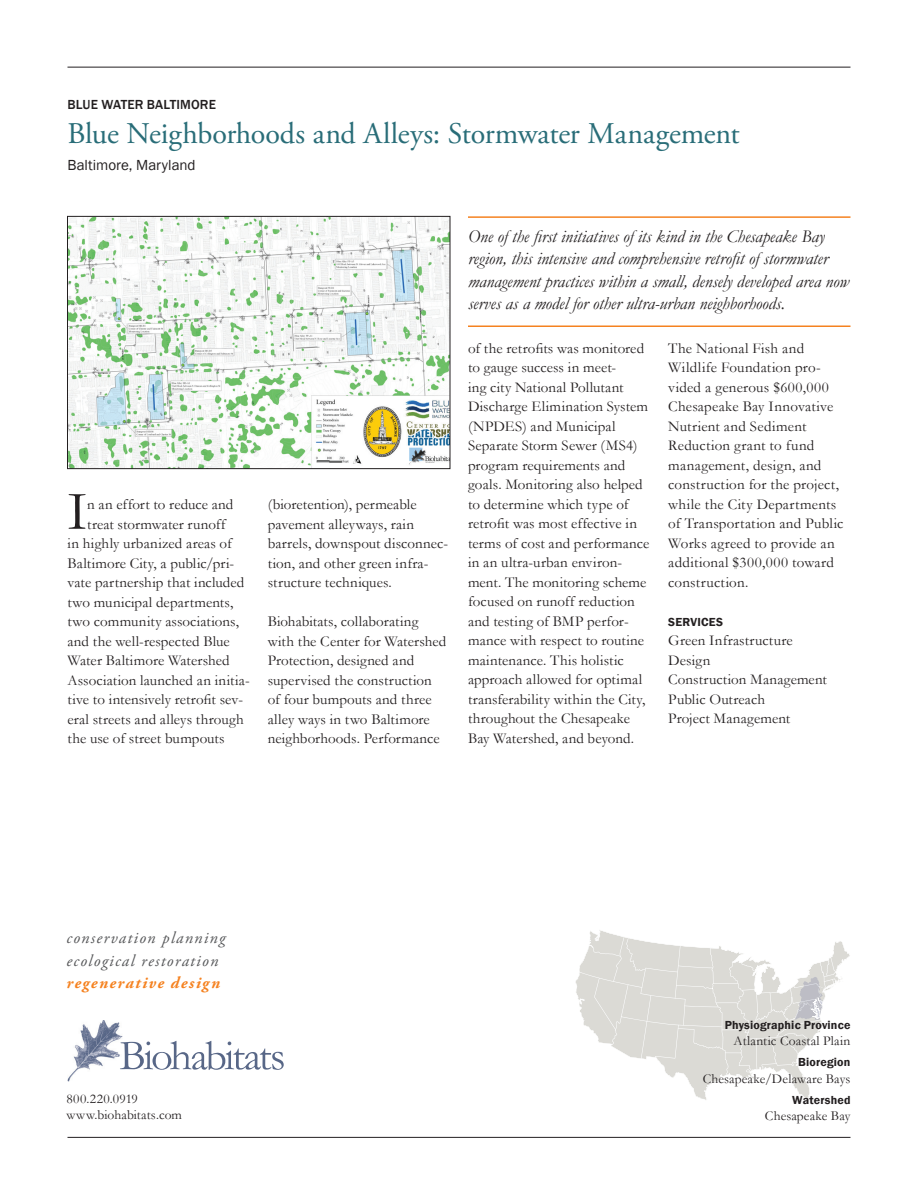
<style>
.page{position:relative;width:918px;height:1188px;background:#fff}
.page>*{position:absolute;margin:0;border:0;box-sizing:border-box;transform-origin:0 0}
.t1{font:55.5px "Garamond";color:#231f20}
.t2{font:30px "Adobe Garamond Pro";letter-spacing:-.01em;color:#296d78}
.t3{font:italic 18px/22.5px "Garamond";letter-spacing:-.005em;color:#231f20}
.t4{font:italic 16.5px/22.5px "Adobe Garamond Pro";letter-spacing:.08em;color:#57585a}
.t5{font:italic 700 16.5px "Adobe Garamond Pro";letter-spacing:.09em;color:#f58220}
.t6{font:15px/19.5px "Garamond";letter-spacing:.01em;color:#231f20}
.t7{font:15px "Franklin Gothic";color:#231f20}
.t8{font:13.5px/16.2px "Garamond";letter-spacing:.01em;color:#231f20}
.t9{font:500 13.5px "Franklin Gothic";letter-spacing:.01em;color:#231f20}
.t10{font:600 12px "Franklin Gothic";letter-spacing:.015em;color:#231f20}
</style>
<div class="page">
<img style="left:69px;top:218px;width:379px;height:249px">
<div style="left:67px;top:216px;width:383px;height:253px;border:1px solid #231f20"></div>
<img style="left:68px;top:1020px;width:55px;height:61px">
<svg style="left:120px;top:1041px;width:164px;height:29px"></svg>
<svg style="left:575px;top:946px;width:275px;height:154px"></svg>
<svg style="left:579px;top:930px;width:264px;height:147px"></svg>
<img style="left:797px;top:1001px;width:14px;height:8px">
<hr style="left:68px;top:1137px;width:782px;height:1px;background:#231f20">
<hr style="left:68px;top:67px;width:782px;height:1px;background:#231f20">
<hr style="left:468px;top:326px;width:382px;height:1px;background:#f58220">
<hr style="left:468px;top:216px;width:382px;height:2px;background:#f58220">
<p class="t9" style="left:68px;top:96px;width:150px">BLUE WATER BALTIMORE</p>
<h2 class="t2" style="left:68px;top:116px;width:674px">Blue Neighborhoods and Alleys: Stormwater Management</h2>
<p class="t7" style="left:68px;top:156px;width:130px">Baltimore, Maryland</p>
<h1 class="t1" style="left:68px;top:474px;width:21px">I</h1>
<p class="t6" style="left:87px;top:494px;width:148px">n an effort to reduce and</p>
<p class="t6" style="left:87px;top:514px;width:140px">treat stormwater runoff</p>
<p class="t6" style="left:68px;top:533px;width:166px">in highly urbanized areas of</p>
<p class="t6" style="left:68px;top:553px;width:168px">Baltimore City, a public/pri-</p>
<p class="t6" style="left:68px;top:572px;width:178px">vate partnership that included</p>
<p class="t6" style="left:68px;top:592px;width:167px">two municipal departments,</p>
<p class="t6" style="left:68px;top:611px;width:173px">two community associations,</p>
<p class="t6" style="left:68px;top:631px;width:164px">and the well-respected Blue</p>
<p class="t6" style="left:68px;top:650px;width:164px">Water Baltimore Watershed</p>
<p class="t6" style="left:68px;top:670px;width:184px">Association launched an initia-</p>
<p class="t6" style="left:68px;top:689px;width:177px">tive to intensively retrofit sev-</p>
<p class="t6" style="left:68px;top:709px;width:178px">eral streets and alleys through</p>
<p class="t6" style="left:68px;top:728px;width:159px">the use of street bumpouts</p>
<p class="t6" style="left:268px;top:494px;width:182px">(bioretention), permeable pavement alleyways, rain barrels, downspout disconnec&shy;tion, and other green infra&shy;structure techniques.</p>
<p class="t6" style="left:268px;top:611px;width:180px">Biohabitats, collaborating with the Center for Watershed<br>Protection, designed and supervised the construction of four bumpouts and three alley ways in two Baltimore neighborhoods. Performance</p>
<p class="t3" style="left:468px;top:225px;width:383px">One of the first initiatives of its kind in the Chesapeake Bay region, this intensive and comprehensive retrofit of stormwater management practices within a small, densely developed area now serves as a model for other ultra-urban neighborhoods.</p>
<p class="t6" style="left:468px;top:338px;width:183px">of the retrofits was monitored to gauge success in meet-<br>ing city National Pollutant<br>Discharge Elimination System (NPDES) and Municipal<br>Separate Storm Sewer (MS4) program requirements and goals. Monitoring also helped to determine which type of retrofit was most effective in terms of cost and performance in an ultra-urban environ&shy;ment. The monitoring scheme focused on runoff reduction and testing of BMP perfor&shy;mance with respect to routine maintenance. This holistic approach allowed for optimal transferability within the City, throughout the Chesapeake<br>Bay Watershed, and beyond.</p>
<p class="t6" style="left:668px;top:338px;width:177px">The National Fish and<br>Wildlife Foundation pro&shy;vided a generous $600,000<br>Chesapeake Bay Innovative<br>Nutrient and Sediment<br>Reduction grant to fund management, design, and construction for the project, while the City Departments of Transportation and Public<br>Works agreed to provide an additional $300,000 toward construction.</p>
<p class="t10" style="left:668px;top:614px;width:55px">Services</p>
<p class="t6" style="left:668px;top:630px;width:160px">Green Infrastructure<br>Design<br>Construction Management<br>Public Outreach<br>Project Management</p>
<p class="t4" style="left:67px;top:927px;width:160px">conservation planning ecological restoration</p>
<p class="t5" style="left:67px;top:974px;width:155px">regenerative design</p>
<p class="t8" style="left:67px;top:1090px;width:117px">800.220.0919 www.biohabitats.com</p>
<p class="t10" style="left:725px;top:1018px;width:127px">Physiographic Province</p>
<p class="t8" style="left:734px;top:1033px;width:118px">Atlantic Coastal Plain</p>
<p class="t10" style="left:798px;top:1055px;width:54px">Bioregion</p>
<p class="t8" style="left:703px;top:1070px;width:149px">Chesapeake/Delaware Bays</p>
<p class="t10" style="left:792px;top:1092px;width:60px">Watershed</p>
<p class="t8" style="left:765px;top:1107px;width:87px">Chesapeake Bay</p>
</div>
